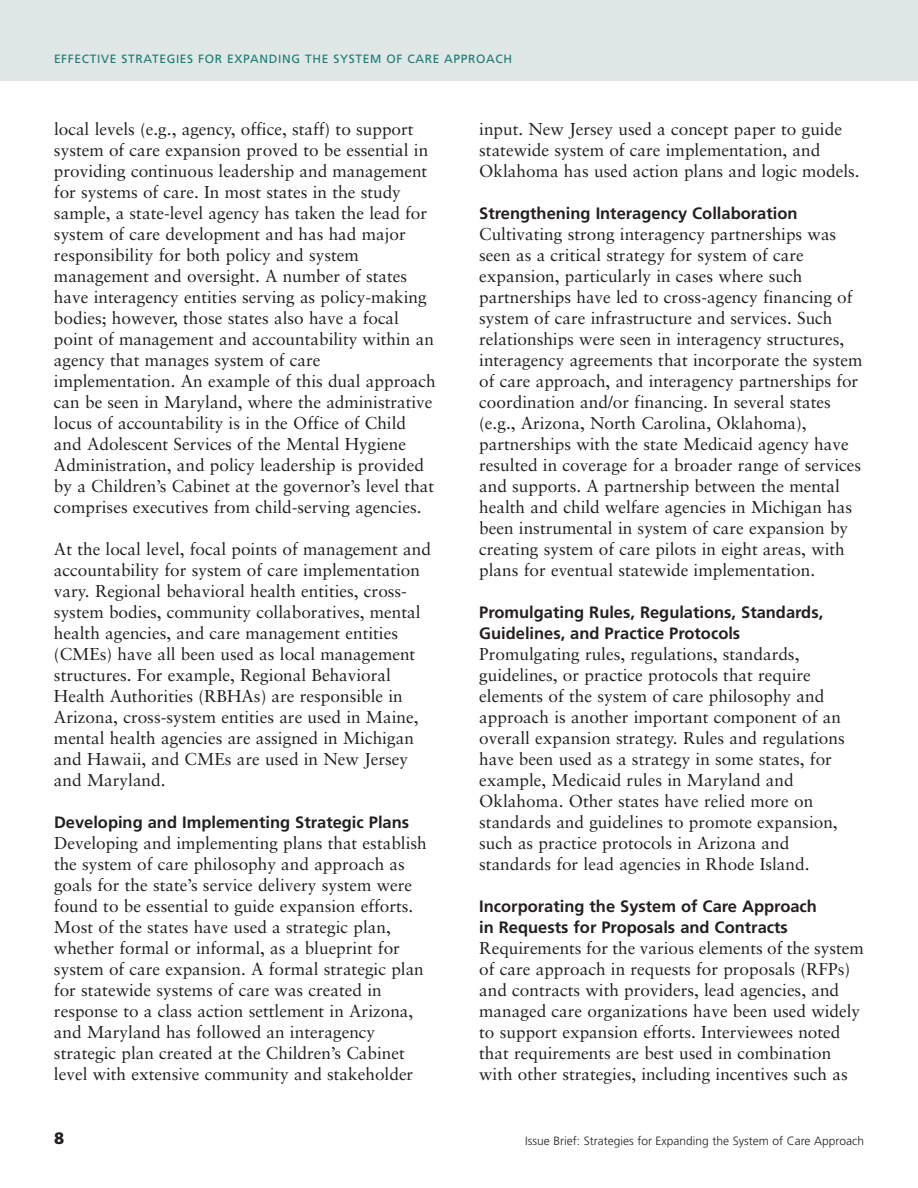
<style>
.page{position:relative;width:918px;height:1188px;background:#fff}
.page>*{position:absolute;margin:0;border:0;box-sizing:border-box;transform-origin:0 0}
.t1{font:17.25px/21px "Sabon";color:#231f20}
.t2{font:700 16.5px/21px "Frutiger";color:#231f20}
.t3{font:900 16.5px "Frutiger";color:#231f20}
.t4{font:300 12px "Frutiger";color:#231f20}
.t5{font:12px "Frutiger";letter-spacing:.055em;color:#167a72}
</style>
<div class="page">
<div style="left:0;top:0;width:918px;height:81px;background:#dfe8e6"></div>
<p class="t5" style="left:54px;top:54px;width:460px">EFFECTIVE STRATEGIES FOR EXPANDING THE SYSTEM OF CARE APPROACH</p>
<p class="t1" style="left:54px;top:120px;width:383px">local levels (e.g., agency, office, staff) to support system of care expansion proved to be essential in providing continuous leadership and management for systems of care. In most states in the study sample, a state-level agency has taken the lead for system of care development and has had major responsibility for both policy and system management and oversight. A number of states have interagency entities serving as policy-making bodies; however, those states also have a focal point of management and accountability within an agency that manages system of care implementation. An example of this dual approach can be seen in Maryland, where the administrative locus of accountability is in the Office of Child and Adolescent Services of the Mental Hygiene Administration, and policy leadership is provided by a Children’s Cabinet at the governor’s level that comprises executives from child-serving agencies.</p>
<p class="t1" style="left:54px;top:540px;width:379px">At the local level, focal points of management and accountability for system of care implementation vary. Regional behavioral health entities, cross&shy;system bodies, community collaboratives, mental health agencies, and care management entities (CMEs) have all been used as local management structures. For example, Regional Behavioral Health Authorities (RBHAs) are responsible in Arizona, cross-system entities are used in Maine, mental health agencies are assigned in Michigan and Hawaii, and CMEs are used in New Jersey and Maryland.</p>
<p class="t2" style="left:54px;top:813px;width:357px">Developing and Implementing Strategic Plans</p>
<p class="t1" style="left:54px;top:834px;width:374px">Developing and implementing plans that establish the system of care philosophy and approach as goals for the state’s service delivery system were found to be essential to guide expansion efforts.<br>Most of the states have used a strategic plan, whether formal or informal, as a blueprint for system of care expansion. A formal strategic plan for statewide systems of care was created in response to a class action settlement in Arizona, and Maryland has followed an interagency strategic plan created at the Children’s Cabinet level with extensive community and stakeholder</p>
<p class="t1" style="left:479px;top:120px;width:382px">input. New Jersey used a concept paper to guide statewide system of care implementation, and<br>Oklahoma has used action plans and logic models.</p>
<p class="t2" style="left:479px;top:204px;width:320px">Strengthening Interagency Collaboration</p>
<p class="t1" style="left:479px;top:225px;width:385px">Cultivating strong interagency partnerships was seen as a critical strategy for system of care expansion, particularly in cases where such partnerships have led to cross-agency financing of system of care infrastructure and services. Such relationships were seen in interagency structures, interagency agreements that incorporate the system of care approach, and interagency partnerships for coordination and/or financing. In several states (e.g., Arizona, North Carolina, Oklahoma), partnerships with the state Medicaid agency have resulted in coverage for a broader range of services and supports. A partnership between the mental health and child welfare agencies in Michigan has been instrumental in system of care expansion by creating system of care pilots in eight areas, with plans for eventual statewide implementation.</p>
<p class="t2" style="left:479px;top:603px;width:346px">Promulgating Rules, Regulations, Standards,<br>Guidelines, and Practice Protocols</p>
<p class="t1" style="left:479px;top:645px;width:367px">Promulgating rules, regulations, standards, guidelines, or practice protocols that require elements of the system of care philosophy and approach is another important component of an overall expansion strategy. Rules and regulations have been used as a strategy in some states, for example, Medicaid rules in Maryland and Oklahoma. Other states have relied more on standards and guidelines to promote expansion, such as practice protocols in Arizona and standards for lead agencies in Rhode Island.</p>
<p class="t2" style="left:479px;top:897px;width:339px">Incorporating the System of Care Approach in Requests for Proposals and Contracts</p>
<p class="t1" style="left:479px;top:939px;width:386px">Requirements for the various elements of the system of care approach in requests for proposals (RFPs) and contracts with providers, lead agencies, and managed care organizations have been used widely to support expansion efforts. Interviewees noted that requirements are best used in combination with other strategies, including incentives such as</p>
<p class="t3" style="left:54px;top:1131px;width:12px">8</p>
<p class="t4" style="left:525px;top:1136px;width:340px">Issue Brief: Strategies for Expanding the System of Care Approach</p>
</div>
